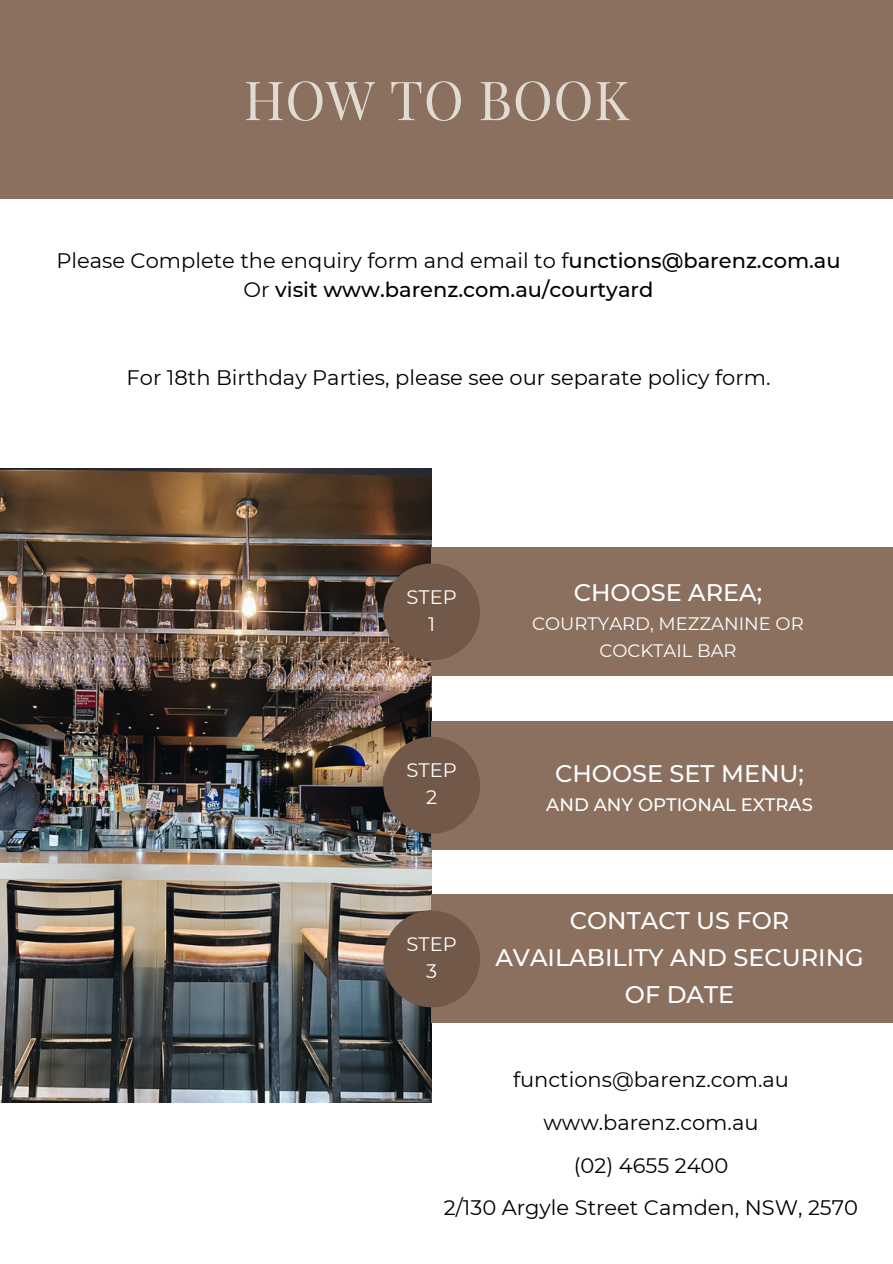
<style>
.page{position:relative;width:893px;height:1264px;background:#fff}
.page>*{position:absolute;margin:0;border:0;box-sizing:border-box;transform-origin:0 0}
.t1{font:54px "Playfair Display";letter-spacing:.01em;color:#e2dbd3}
.t2{font:500 24px/37px "Montserrat";color:#fff;text-align:center}
.t3{font:21px "Montserrat";color:#000}
.t4{font:500 21px "Montserrat";color:#000}
.t5{font:19.5px/27px "Montserrat";color:#fff;text-align:center}
.t6{font:18px/27px "Montserrat";color:#fff;text-align:center}
.t7{font:500 18px "Montserrat";color:#fff}
.s1{font-weight:500}
.s2{font-weight:400}
</style>
<div class="page">
<div style="left:0;top:0;width:892px;height:199px;background:#8b7060"></div>
<img style="left:0;top:468px;width:432px;height:634px">
<div style="left:431px;top:547px;width:461px;height:129px;background:#8b7060"></div>
<svg style="left:383px;top:563px;width:97px;height:97px"></svg>
<div style="left:431px;top:721px;width:461px;height:128px;background:#8b7060"></div>
<svg style="left:383px;top:737px;width:97px;height:96px"></svg>
<div style="left:431px;top:894px;width:461px;height:129px;background:#8b7060"></div>
<svg style="left:383px;top:910px;width:97px;height:97px"></svg>
<p class="t1" style="left:244px;top:62px;width:387px">HOW TO BOOK</p>
<p class="t3" style="left:56px;top:247px;width:785px">Please Complete the enquiry form and email to f<span class="s1">unctions@barenz.com.au</span></p>
<p class="t4" style="left:244px;top:277px;width:411px"><span class="s2">Or</span> visit www.barenz.com.au/courtyard</p>
<p class="t3" style="left:127px;top:364px;width:645px">For 18th Birthday Parties, please see our separate policy form.</p>
<p class="t5" style="left:406px;top:583px;width:52px">STEP<br>1</p>
<p class="t2" style="left:573px;top:573px;width:190px">CHOOSE AREA;</p>
<p class="t6" style="left:532px;top:610px;width:273px">COURTYARD, MEZZANINE OR<br>COCKTAIL BAR</p>
<p class="t5" style="left:406px;top:756px;width:52px">STEP<br>2</p>
<p class="t2" style="left:555px;top:754px;width:250px">CHOOSE SET MENU;</p>
<p class="t7" style="left:546px;top:793px;width:268px">AND ANY OPTIONAL EXTRAS</p>
<p class="t5" style="left:406px;top:930px;width:52px">STEP<br>3</p>
<p class="t2" style="left:495px;top:901px;width:370px">CONTACT US FOR<br>AVAILABILITY AND SECURING<br>OF DATE</p>
<p class="t3" style="left:513px;top:1066px;width:277px">functions@barenz.com.au</p>
<p class="t3" style="left:543px;top:1109px;width:216px">www.barenz.com.au</p>
<p class="t3" style="left:573px;top:1152px;width:156px">(02) 4655 2400</p>
<p class="t3" style="left:444px;top:1194px;width:415px">2/130 Argyle Street Camden, NSW, 2570</p>
</div>
